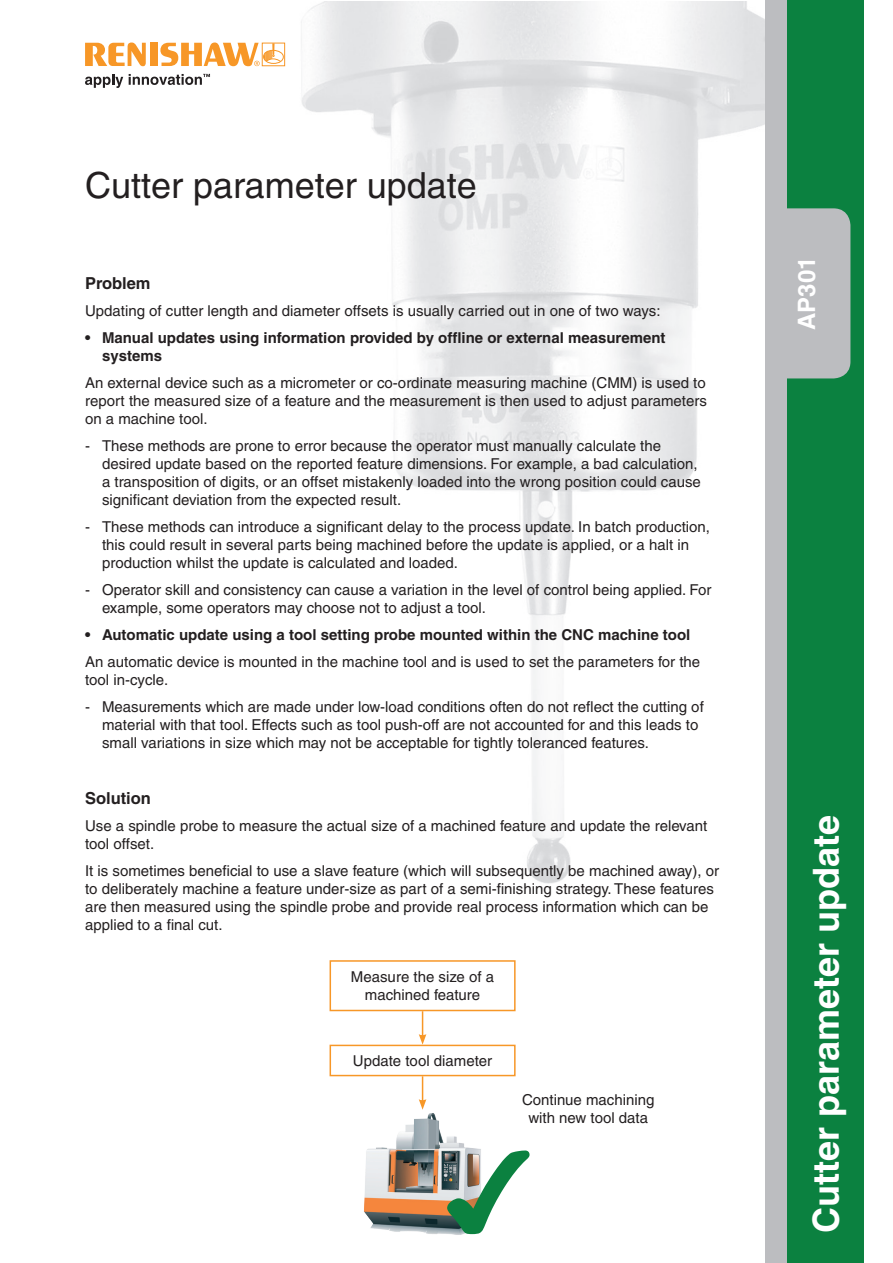
<style>
.page{position:relative;width:893px;height:1263px;background:#fff}
.page>*{position:absolute;margin:0;border:0;box-sizing:border-box;transform-origin:0 0}
.Module_title__cover{font:700 36px "Helvetica";color:#fff}
.Module_title_text__c{font:36px "Helvetica";color:#231f20}
.t1{font:700 24px "Helvetica";color:#fff}
.Body_text_sub-headin{font:700 16.5px "Helvetica";color:#231f20}
.Bullet_list{font:15px/18px "Helvetica";color:#231f20}
.Body_text{font:15px/18px "Helvetica";color:#231f20}
.Bullet_list-2{font:700 15px/18px "Helvetica";color:#231f20}
</style>
<div class="page">
<img style="left:278px;top:1px;width:487px;height:883px">
<svg style="left:85px;top:43px;width:61px;height:23px"></svg>
<div style="left:150px;top:43px;width:8px;height:23px;background:#f79727"></div>
<svg style="left:85px;top:74px;width:38px;height:14px"></svg>
<div style="left:262px;top:43px;width:23px;height:23px;border:1px solid #f79727"></div>
<div style="left:263px;top:50px;width:21px;height:14px;border:1px solid #f79727;border-radius:50%"></div>
<svg style="left:160px;top:43px;width:121px;height:23px"></svg>
<svg style="left:129px;top:74px;width:81px;height:11px"></svg>
<div style="left:779px;top:0;width:84px;height:1263px;background:#0b8140"></div>
<div style="left:765px;top:0;width:22px;height:1263px;background:#bcbdc0"></div>
<div style="left:765px;top:208px;width:85px;height:170px;background:#bcbdc0;border-radius:17px"></div>
<img style="left:364px;top:1113px;width:115px;height:122px">
<div style="left:330px;top:960px;width:186px;height:51px;border:2px solid #f79727"></div>
<div style="left:330px;top:1045px;width:186px;height:31px;border:2px solid #f79727"></div>
<svg style="left:419px;top:1076px;width:7px;height:34px"></svg>
<svg style="left:419px;top:1011px;width:7px;height:34px"></svg>
<svg style="left:447px;top:1149px;width:34px;height:85px"></svg>
<p class="Module_title_text__c" style="left:85px;top:164px;width:393px">Cutter parameter update</p>
<p class="Body_text_sub-headin" style="left:85px;top:273px;width:67px">Problem</p>
<p class="Body_text" style="left:85px;top:302px;width:577px">Updating of cutter length and diameter offsets is usually carried out in one of two ways:</p>
<p class="Bullet_list-2" style="left:102px;top:329px;width:565px;text-indent:-17px">• Manual updates using information provided by offline or external measurement systems</p>
<p class="Body_text" style="left:85px;top:374px;width:623px;text-align:justify">An external device such as a micrometer or co-ordinate measuring machine (CMM) is used to report the measured size of a feature and the measurement is then used to adjust parameters on a machine tool.</p>
<p class="Bullet_list" style="left:102px;top:437px;width:600px;text-indent:-17px">- These methods are prone to error because the operator must manually calculate the desired update based on the reported feature dimensions. For example, a bad calculation, a transposition of digits, or an offset mistakenly loaded into the wrong position could cause significant deviation from the expected result.</p>
<p class="Bullet_list" style="left:102px;top:518px;width:609px;text-indent:-17px">- These methods can introduce a significant delay to the process update. In batch production, this could result in several parts being machined before the update is applied, or a halt in production whilst the update is calculated and loaded.</p>
<p class="Bullet_list" style="left:102px;top:581px;width:611px;text-indent:-17px">- Operator skill and consistency can cause a variation in the level of control being applied. For example, some operators may choose not to adjust a tool.</p>
<p class="Bullet_list-2" style="left:85px;top:626px;width:607px">• Automatic update using a tool setting probe mounted within the CNC machine tool</p>
<p class="Body_text" style="left:85px;top:653px;width:617px">An automatic device is mounted in the machine tool and is used to set the parameters for the tool in-cycle.</p>
<p class="Bullet_list" style="left:102px;top:698px;width:603px;text-indent:-17px">- Measurements which are made under low-load conditions often do not reflect the cutting of material with that tool. Effects such as tool push-off are not accounted for and this leads to small variations in size which may not be acceptable for tightly toleranced features.</p>
<p class="Body_text_sub-headin" style="left:85px;top:788px;width:68px">Solution</p>
<p class="Body_text" style="left:85px;top:817px;width:624px">Use a spindle probe to measure the actual size of a machined feature and update the relevant tool offset.</p>
<p class="Body_text" style="left:85px;top:862px;width:635px">It is sometimes beneficial to use a slave feature (which will subsequently be machined away), or to deliberately machine a feature under-size as part of a semi-finishing strategy. These features are then measured using the spindle probe and provide real process information which can be applied to a final cut.</p>
<p class="Bullet_list" style="left:351px;top:967px;width:145px;text-align:center">Measure the size of a machined feature</p>
<p class="Bullet_list" style="left:353px;top:1052px;width:141px">Update tool diameter</p>
<p class="Bullet_list" style="left:522px;top:1090px;width:134px;text-align:center">Continue machining with new tool data</p>
<p class="t1" style="left:792px;top:330px;width:75px;rotate:-90deg">AP301</p>
<p class="Module_title__cover" style="left:804px;top:1233px;width:420px;rotate:-90deg">Cutter parameter update</p>
</div>
